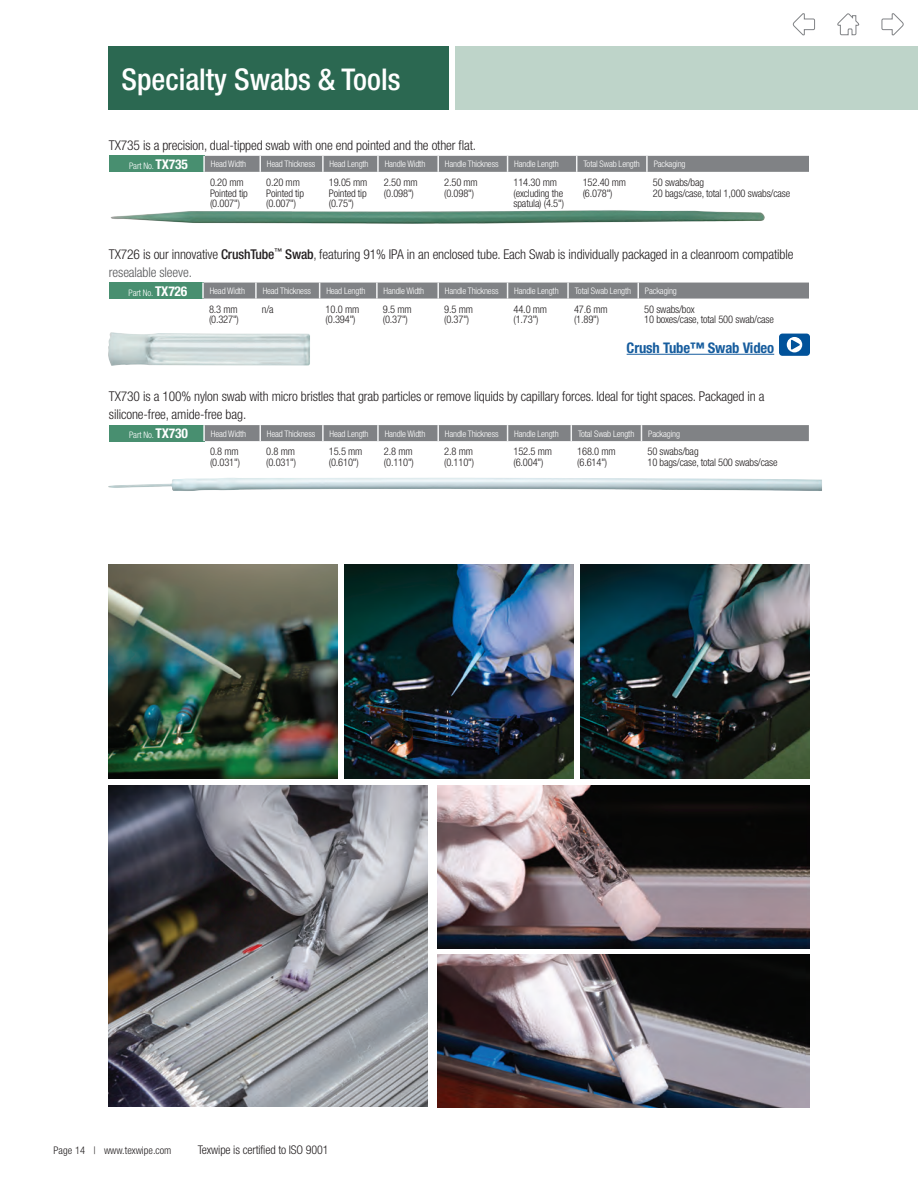
<style>
.page{position:relative;width:918px;height:1188px;background:#fff}
.page>*{position:absolute;margin:0;border:0;box-sizing:border-box;transform-origin:0 0}
.t1{font:500 condensed 30px "Helvetica Neue";color:#fff}
.t2{font:700 condensed 14.7px "Helvetica Neue";letter-spacing:-.01em;color:#175d9e}
.t3{font:300 condensed 13.5px/18px "Helvetica Neue";letter-spacing:-.01em;color:#231f20}
.t4{font:300 condensed 12px "Helvetica Neue";letter-spacing:-.01em;color:#231f20}
.t5{font:300 condensed 10.5px/10.5px "Helvetica Neue";letter-spacing:-.015em;color:#231f20}
.t6{font:300 condensed 9px "Helvetica Neue";letter-spacing:-.015em;color:#fff}
.s1{font-weight:700;font-size:13.5px}
.s2{font-weight:500}
.s3{color:#57585a}
</style>
<div class="page">
<div style="left:108px;top:46px;width:340px;height:64px;background:#2b6851"></div>
<div style="left:455px;top:46px;width:463px;height:64px;background:#bed4c9"></div>
<div style="left:109px;top:156px;width:95px;height:16px;background:#488f70"></div>
<svg style="left:203px;top:156px;width:606px;height:16px;background:#838588"></svg>
<div style="left:109px;top:283px;width:94px;height:16px;background:#488f70"></div>
<svg style="left:202px;top:283px;width:607px;height:16px;background:#85878a"></svg>
<div style="left:109px;top:425px;width:95px;height:16px;background:#488f70"></div>
<svg style="left:203px;top:425px;width:606px;height:16px;background:#838587"></svg>
<img style="left:108px;top:332px;width:202px;height:34px">
<img style="left:110px;top:210px;width:655px;height:14px">
<svg style="left:779px;top:334px;width:31px;height:22px"></svg>
<hr style="left:627px;top:354px;width:147px;height:1px;background:#175d9e">
<svg style="left:792px;top:13px;width:23px;height:22px"></svg>
<svg style="left:837px;top:13px;width:23px;height:23px"></svg>
<svg style="left:881px;top:13px;width:23px;height:22px"></svg>
<img style="left:344px;top:564px;width:230px;height:215px">
<img style="left:581px;top:564px;width:229px;height:215px">
<img style="left:437px;top:955px;width:373px;height:153px">
<img style="left:437px;top:785px;width:373px;height:163px">
<img style="left:108px;top:785px;width:320px;height:322px">
<img style="left:108px;top:564px;width:229px;height:215px">
<h1 class="t1" style="left:122px;top:61px;width:281px">Specialty Swabs &amp; Tools</h1>
<p class="t3" style="left:109px;top:136px;width:369px">TX735 is a precision, dual-tipped swab with one end pointed and the other flat.</p>
<p class="t6" style="left:129px;top:161px;width:60px">Part No. <span class="s1">TX735</span></p>
<p class="t6" style="left:211px;top:159px;width:37px">Head Width</p>
<p class="t6" style="left:267px;top:159px;width:50px">Head Thickness</p>
<p class="t6" style="left:330px;top:159px;width:40px">Head Length</p>
<p class="t6" style="left:385px;top:159px;width:42px">Handle Width</p>
<p class="t6" style="left:445px;top:159px;width:55px">Handle Thickness</p>
<p class="t6" style="left:514px;top:159px;width:46px">Handle Length</p>
<p class="t6" style="left:583px;top:159px;width:58px">Total Swab Length</p>
<p class="t6" style="left:654px;top:159px;width:33px">Packaging</p>
<p class="t5" style="left:210px;top:177px;width:39px">0.20 mm<br>Pointed tip (0.007")</p>
<p class="t5" style="left:266px;top:177px;width:39px">0.20 mm<br>Pointed tip (0.007")</p>
<p class="t5" style="left:329px;top:177px;width:40px;text-align:justify">19.05 mm Pointed tip (0.75")</p>
<p class="t5" style="left:384px;top:177px;width:35px">2.50 mm (0.098")</p>
<p class="t5" style="left:444px;top:177px;width:35px">2.50 mm (0.098")</p>
<p class="t5" style="left:514px;top:177px;width:52px">114.30 mm (excluding the spatula) (4.5")</p>
<p class="t5" style="left:583px;top:177px;width:45px">152.40 mm (6.078")</p>
<p class="t5" style="left:653px;top:177px;width:139px">50 swabs/bag<br>20 bags/case, total 1,000 swabs/case</p>
<p class="t3" style="left:109px;top:245px;width:686px">TX726 is our innovative <span class="s2">CrushTube</span><sup>™</sup> <span class="s2">Swab</span>, featuring 91% IPA in an enclosed tube. Each Swab is individually packaged in a cleanroom compatible <span class="s3">resealable sleeve.</span></p>
<p class="t6" style="left:129px;top:287px;width:60px">Part No. <span class="s1">TX726</span></p>
<p class="t6" style="left:210px;top:286px;width:37px">Head Width</p>
<p class="t6" style="left:263px;top:286px;width:50px">Head Thickness</p>
<p class="t6" style="left:326px;top:286px;width:40px">Head Length</p>
<p class="t6" style="left:384px;top:286px;width:42px">Handle Width</p>
<p class="t6" style="left:445px;top:286px;width:55px">Handle Thickness</p>
<p class="t6" style="left:514px;top:286px;width:46px">Handle Length</p>
<p class="t6" style="left:575px;top:286px;width:58px">Total Swab Length</p>
<p class="t6" style="left:645px;top:286px;width:33px">Packaging</p>
<p class="t5" style="left:209px;top:304px;width:31px">8.3 mm (0.327")</p>
<p class="t5" style="left:262px;top:304px;width:13px">n/a</p>
<p class="t5" style="left:326px;top:304px;width:35px">10.0 mm (0.394")</p>
<p class="t5" style="left:383px;top:304px;width:30px">9.5 mm (0.37")</p>
<p class="t5" style="left:444px;top:304px;width:30px">9.5 mm (0.37")</p>
<p class="t5" style="left:514px;top:304px;width:35px">44.0 mm (1.73")</p>
<p class="t5" style="left:574px;top:304px;width:35px">47.6 mm (1.89")</p>
<p class="t5" style="left:644px;top:304px;width:131px">50 swabs/box<br>10 boxes/case, total 500 swab/case</p>
<h2 class="t2" style="left:627px;top:339px;width:149px">Crush Tube™ Swab Video</h2>
<p class="t3" style="left:109px;top:387px;width:657px">TX730 is a 100% nylon swab with micro bristles that grab particles or remove liquids by capillary forces. Ideal for tight spaces. Packaged in a silicone-free, amide-free bag.</p>
<p class="t6" style="left:129px;top:430px;width:60px">Part No. <span class="s1">TX730</span></p>
<p class="t6" style="left:211px;top:428px;width:37px">Head Width</p>
<p class="t6" style="left:267px;top:428px;width:50px">Head Thickness</p>
<p class="t6" style="left:330px;top:428px;width:40px">Head Length</p>
<p class="t6" style="left:385px;top:428px;width:42px">Handle Width</p>
<p class="t6" style="left:445px;top:428px;width:55px">Handle Thickness</p>
<p class="t6" style="left:514px;top:428px;width:46px">Handle Length</p>
<p class="t6" style="left:578px;top:428px;width:58px">Total Swab Length</p>
<p class="t6" style="left:648px;top:428px;width:33px">Packaging</p>
<p class="t5" style="left:210px;top:446px;width:31px">0.8 mm (0.031")</p>
<p class="t5" style="left:266px;top:446px;width:31px">0.8 mm (0.031")</p>
<p class="t5" style="left:329px;top:446px;width:35px">15.5 mm (0.610")</p>
<p class="t5" style="left:384px;top:446px;width:31px">2.8 mm (0.110")</p>
<p class="t5" style="left:444px;top:446px;width:31px">2.8 mm (0.110")</p>
<p class="t5" style="left:514px;top:446px;width:40px">152.5 mm (6.004")</p>
<p class="t5" style="left:577px;top:446px;width:40px">168.0 mm (6.614")</p>
<p class="t5" style="left:647px;top:446px;width:132px">50 swabs/bag<br>10 bags/case, total 500 swabs/case</p>
<p class="t5" style="left:54px;top:1145px;width:119px">Page 14 | www.texwipe.com</p>
<p class="t4" style="left:198px;top:1143px;width:132px">Texwipe is certified to ISO 9001</p>
</div>
